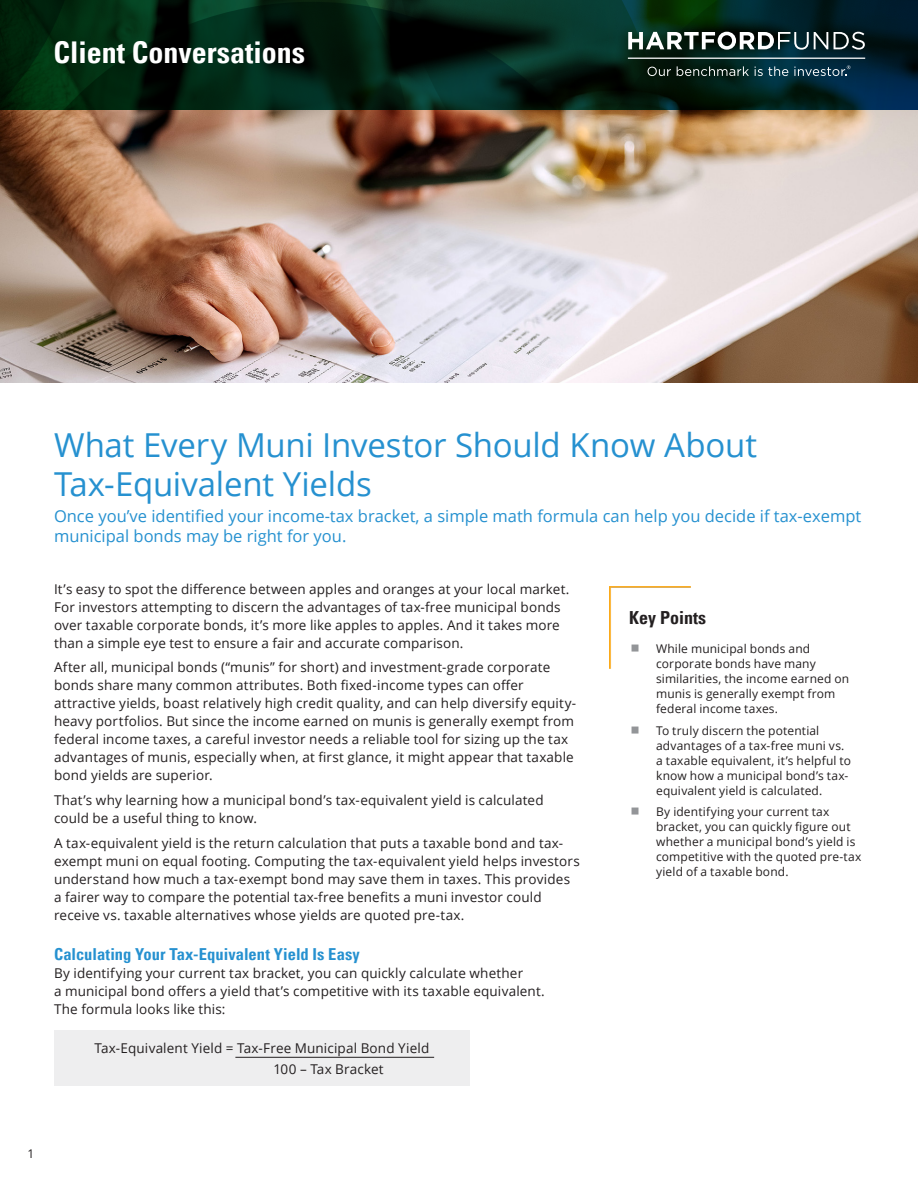
<style>
.page{position:relative;width:918px;height:1188px;background:#fff}
.page>*{position:absolute;margin:0;border:0;box-sizing:border-box;transform-origin:0 0}
.Body_copy{font:33px/39px "Open Sans";letter-spacing:-.005em;color:#2691d0}
.t1{font:700 condensed 30px "Univers LT Pro";color:#fff}
.t2{font:700 condensed 18px "Univers LT Pro";color:#231f20}
.t3{font:16.5px/19.5px "Open Sans";color:#2691d0}
.Heading{font:700 condensed 16.5px "Univers LT Pro";letter-spacing:.005em;color:#2691d0}
.Body_copy-2{font:13.5px/18px "Open Sans";letter-spacing:.01em;color:#231f20}
.t4{font:12px/15px "Open Sans";letter-spacing:.01em;color:#231f20}
</style>
<div class="page">
<img style="left:0;top:110px;width:918px;height:272px">
<div style="left:54px;top:1031px;width:416px;height:55px;background:#eeeeef"></div>
<hr style="left:235px;top:1057px;width:199px;height:1px;background:#231f20">
<svg style="left:81px;top:2px;width:473px;height:108px;background:#032214"></svg>
<svg style="left:0;top:0;width:81px;height:110px;background:#00290c"></svg>
<svg style="left:554px;top:0;width:364px;height:110px;background:#11302e"></svg>
<img style="left:609px;top:586px;width:82px;height:82px">
<svg style="left:632px;top:645px;width:7px;height:7px"></svg>
<p class="t1" style="left:53px;top:34px;width:253px">Client Conversations</p>
<p class="Body_copy" style="left:54px;top:425px;width:705px">What Every Muni Investor Should Know About<br>Tax-Equivalent Yields</p>
<p class="t3" style="left:54px;top:506px;width:809px">Once you’ve identified your income-tax bracket, a simple math formula can help you decide if tax-exempt municipal bonds may be right for you.</p>
<p class="Body_copy-2" style="left:54px;top:579px;width:517px">It’s easy to spot the difference between apples and oranges at your local market.<br>For investors attempting to discern the advantages of tax-free municipal bonds over taxable corporate bonds, it’s more like apples to apples. And it takes more than a simple eye test to ensure a fair and accurate comparison.</p>
<p class="Body_copy-2" style="left:54px;top:658px;width:524px">After all, municipal bonds (“munis” for short) and investment-grade corporate bonds share many common attributes. Both fixed-income types can offer attractive yields, boast relatively high credit quality, and can help diversify equity&shy;heavy portfolios. But since the income earned on munis is generally exempt from federal income taxes, a careful investor needs a reliable tool for sizing up the tax advantages of munis, especially when, at first glance, it might appear that taxable bond yields are superior.</p>
<p class="Body_copy-2" style="left:54px;top:791px;width:491px">That’s why learning how a municipal bond’s tax-equivalent yield is calculated could be a useful thing to know.</p>
<p class="Body_copy-2" style="left:54px;top:834px;width:527px">A tax-equivalent yield is the return calculation that puts a taxable bond and tax&shy;exempt muni on equal footing. Computing the tax-equivalent yield helps investors understand how much a tax-exempt bond may save them in taxes. This provides a fairer way to compare the potential tax-free benefits a muni investor could receive vs. taxable alternatives whose yields are quoted pre-tax.</p>
<p class="Heading" style="left:54px;top:944px;width:307px">Calculating Your Tax-Equivalent Yield Is Easy</p>
<p class="Body_copy-2" style="left:54px;top:963px;width:492px">By identifying your current tax bracket, you can quickly calculate whether<br>a municipal bond offers a yield that’s competitive with its taxable equivalent.<br>The formula looks like this:</p>
<p class="Body_copy-2" style="left:94px;top:1039px;width:336px">Tax-Equivalent Yield = Tax-Free Municipal Bond Yield</p>
<p class="Body_copy-2" style="left:274px;top:1060px;width:112px">100 – Tax Bracket</p>
<p class="t2" style="left:629px;top:607px;width:79px">Key Points</p>
<p class="t4" style="left:656px;top:641px;width:195px">While municipal bonds and corporate bonds have many similarities, the income earned on munis is generally exempt from federal income taxes.</p>
<p class="t4" style="left:656px;top:723px;width:197px">To truly discern the potential advantages of a tax-free muni vs. a taxable equivalent, it’s helpful to know how a municipal bond’s tax&shy;equivalent yield is calculated.</p>
<p class="t4" style="left:656px;top:804px;width:207px">By identifying your current tax bracket, you can quickly figure out whether a municipal bond’s yield is competitive with the quoted pre-tax yield of a taxable bond.</p>
<p class="t4" style="left:28px;top:1145px;width:8px">1</p>
</div>
